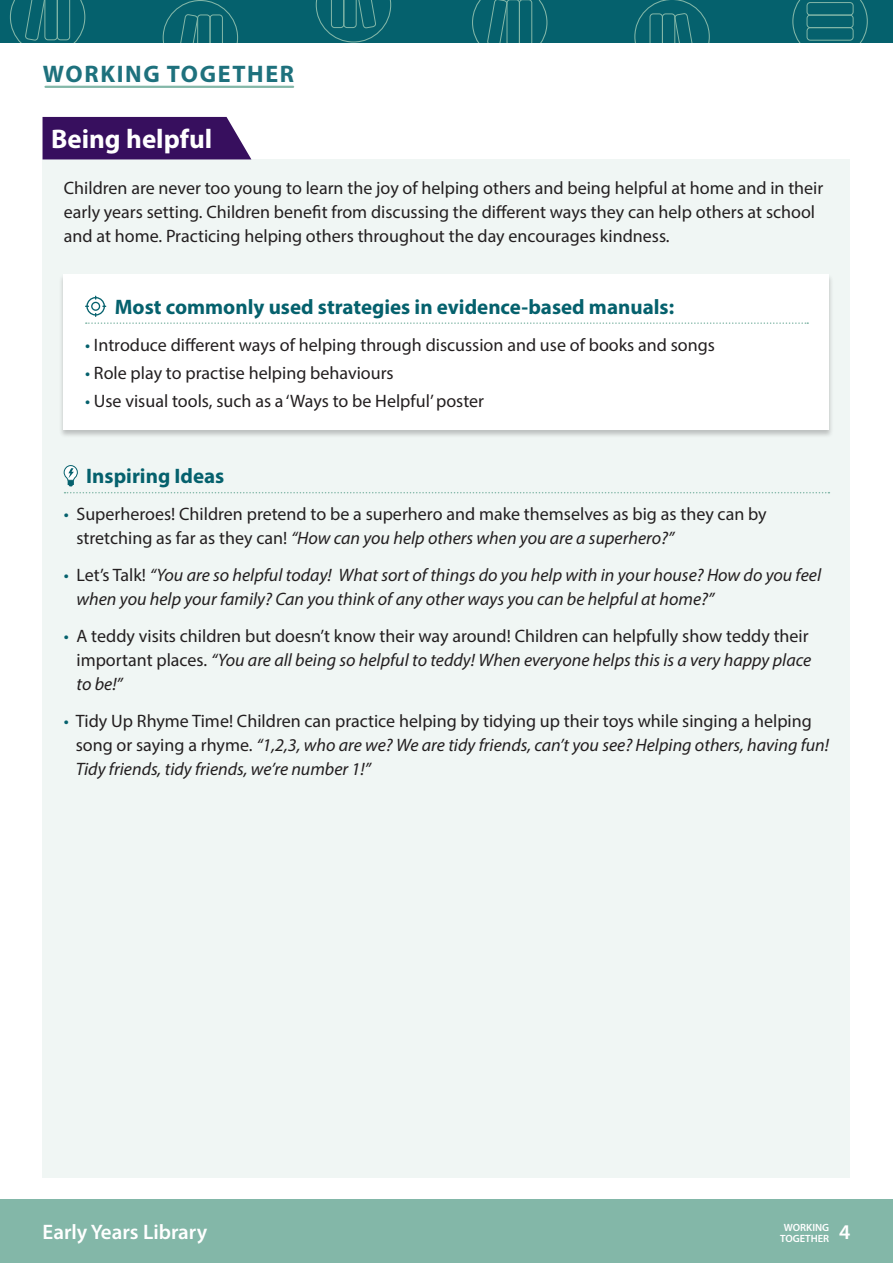
<style>
.page{position:relative;width:893px;height:1263px;background:#fff}
.page>*{position:absolute;margin:0;border:0;box-sizing:border-box;transform-origin:0 0}
.t1{font:700 27px "Myriad Pro";color:#fff}
.t2{font:700 24px "Myriad Pro";letter-spacing:.07em;color:#1e717d}
.t3{font:700 21px "Myriad Pro";color:#05616d}
.t4{font:600 21px "Myriad Pro";color:#fff}
.t5{font:18px/24px "Myriad Pro";color:#231f20}
.t6{font:italic 18px/24px "Myriad Pro";color:#231f20}
.t7{font:600 10.5px/11.2px "Myriad Pro";color:#fff;text-align:center}
.s1{color:#05616d}
.s2{font-style:italic}
.s3{font-style:normal;color:#05616d}
.s4{font-style:normal}
</style>
<div class="page">
<div style="left:0;top:1199px;width:893px;height:64px;background:#83b7a8"></div>
<div style="left:0;top:0;width:893px;height:43px;background:#05616d"></div>
<svg style="left:792px;top:0;width:76px;height:43px"></svg>
<div style="left:807px;top:2px;width:47px;height:14px;border:1px solid #83b7a8;border-radius:3px"></div>
<div style="left:807px;top:15px;width:47px;height:13px;border:1px solid #83b7a8;border-radius:3px"></div>
<div style="left:807px;top:27px;width:47px;height:14px;border:1px solid #83b7a8;border-radius:3px"></div>
<svg style="left:472px;top:0;width:75px;height:43px"></svg>
<svg style="left:316px;top:0;width:75px;height:43px"></svg>
<svg style="left:634px;top:0;width:76px;height:43px"></svg>
<svg style="left:10px;top:0;width:75px;height:43px"></svg>
<svg style="left:163px;top:0;width:75px;height:43px"></svg>
<div style="left:43px;top:159px;width:807px;height:1019px;background:#f0f6f4"></div>
<svg style="left:65px;top:492px;width:764px;height:1px"></svg>
<div style="left:59px;top:274px;width:775px;height:164px;background:#231f20;opacity:.25"></div>
<div style="left:64px;top:274px;width:765px;height:156px;background:#fff"></div>
<svg style="left:85px;top:296px;width:723px;height:28px"></svg>
<svg style="left:63px;top:465px;width:15px;height:21px"></svg>
<div style="left:43px;top:117px;width:208px;height:42px;background:#370f5e"></div>
<hr style="left:46px;top:86px;width:247px;height:2px;background:#83b7a8">
<p class="t2" style="left:43px;top:58px;width:253px">WORKING TOGETHER</p>
<p class="t1" style="left:51px;top:121px;width:163px">Being helpful</p>
<p class="t5" style="left:64px;top:176px;width:761px">Children are never too young to learn the joy of helping others and being helpful at home and in their early years setting. Children benefit from discussing the different ways they can help others at school and at home. Practicing helping others throughout the day encourages kindness.</p>
<p class="t3" style="left:115px;top:293px;width:561px">Most commonly used strategies in evidence-based manuals:</p>
<p class="t5" style="left:85px;top:332px;width:631px"><span class="s1">•</span> Introduce different ways of helping through discussion and use of books and songs</p>
<p class="t5" style="left:85px;top:361px;width:310px"><span class="s1">•</span> Role play to practise helping behaviours</p>
<p class="t5" style="left:85px;top:389px;width:401px"><span class="s1">•</span> Use visual tools, such as a ‘Ways to be Helpful’ poster</p>
<p class="t3" style="left:86px;top:463px;width:140px">Inspiring Ideas</p>
<p class="t5" style="left:76px;top:502px;width:692px;text-indent:-13px"><span class="s1">•</span> Superheroes! Children pretend to be a superhero and make themselves as big as they can by stretching as far as they can! <span class="s2">“How can you help others when you are a superhero?”</span></p>
<p class="t6" style="left:76px;top:563px;width:746px;text-indent:-13px"><span class="s3">•</span> <span class="s4">Let’s Talk!</span> “You are so helpful today! What sort of things do you help with in your house? How do you feel when you help your family? Can you think of any other ways you can be helpful at home?”</p>
<p class="t5" style="left:76px;top:623px;width:736px;text-indent:-13px"><span class="s1">•</span> A teddy visits children but doesn’t know their way around! Children can helpfully show teddy their important places. <span class="s2">“You are all being so helpful to teddy! When everyone helps this is a very happy place to be!”</span></p>
<p class="t6" style="left:76px;top:708px;width:755px;text-indent:-12px"><span class="s3">•</span> <span class="s4">Tidy Up Rhyme Time! Children can practice helping by tidying up their toys while singing a helping song or saying a rhyme.</span> “1,2,3, who are we? We are tidy friends, can’t you see? Helping others, having fun!<br>Tidy friends, tidy friends, we’re number 1!”</p>
<p class="t7" style="left:780px;top:1222px;width:51px">WORKING<br>TOGETHER</p>
<p class="t4" style="left:43px;top:1218px;width:166px">Early Years Library</p>
<p class="t4" style="left:839px;top:1218px;width:13px">4</p>
</div>
